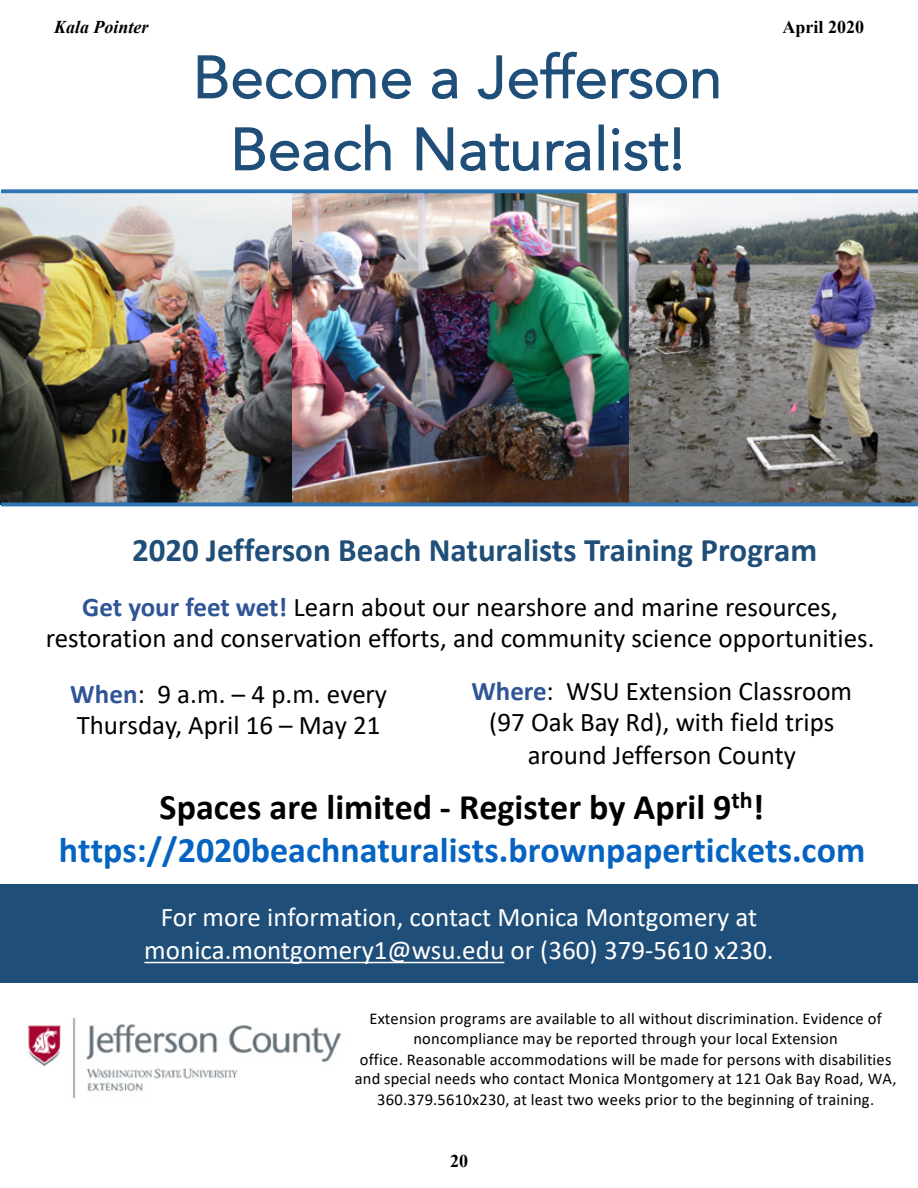
<style>
.page{position:relative;width:918px;height:1188px;background:#fff}
.page>*{position:absolute;margin:0;border:0;box-sizing:border-box;transform-origin:0 0}
.t1{font:58.8px/72px "Avenir";color:#1f4e79;text-align:center}
.t2{font:700 36px/43.5px "Calibri";color:#0563c1;text-align:center}
.t3{font:700 33px "Calibri";color:#1f4e79}
.t4{font:27px/31.3px "Calibri";color:#000;text-align:center}
.t5{font:27px/32.7px "Calibri";color:#fff;text-align:center}
.t6{font:italic 700 18px "Times New Roman";color:#000}
.t7{font:700 18px "Times New Roman";color:#000}
.t8{font:16.5px/20.1px "Calibri";letter-spacing:.01em;color:#000;text-align:center}
.s1{font-weight:700;color:#2f5597}
.s2{color:#000}
</style>
<div class="page">
<img style="left:27px;top:1017px;width:314px;height:82px">
<div style="left:0;top:884px;width:918px;height:99px;background:#1f4e79"></div>
<svg style="left:144px;top:962px;width:360px;height:1px"></svg>
<img style="left:628px;top:193px;width:290px;height:310px">
<img style="left:1px;top:193px;width:292px;height:310px">
<img style="left:293px;top:193px;width:335px;height:310px">
<svg style="left:1px;top:189px;width:917px;height:4px;background:#3f80bb"></svg>
<hr style="left:1px;top:503px;width:917px;height:3px;background:#2e75b6">
<p class="t6" style="left:54px;top:15px;width:96px">Kala Pointer</p>
<p class="t7" style="left:782px;top:15px;width:83px">April 2020</p>
<h1 class="t1" style="left:193px;top:42px;width:532px">Become a Jefferson<br>Beach Naturalist!</h1>
<h3 class="t3" style="left:132px;top:526px;width:687px">2020 Jefferson Beach Naturalists Training Program</h3>
<h3 class="t4" style="left:46px;top:591px;width:830px"><span class="s1">Get your feet wet!</span> Learn about our nearshore and marine resources, restoration and conservation efforts, and community science opportunities.</h3>
<h3 class="t4" style="left:70px;top:678px;width:318px;text-align:left"><span class="s1">When</span>: 9 a.m. – 4 p.m. every<br>Thursday, April 16 – May 21</h3>
<h3 class="t4" style="left:471px;top:674px;width:382px;line-height:32.2px"><span class="s1">Where</span>: WSU Extension Classroom (97 Oak Bay Rd), with field trips around Jefferson County</h3>
<h2 class="t2" style="left:59px;top:784px;width:808px"><span class="s2">Spaces are limited - Register by April 9</span><sup>th</sup><span class="s2">! </span>https://2020beachnaturalists.brownpapertickets.com</h2>
<h3 class="t5" style="left:144px;top:900px;width:631px">For more information, contact Monica Montgomery at monica.montgomery1@wsu.edu or (360) 379-5610 x230.</h3>
<p class="t8" style="left:369px;top:1009px;width:514px;line-height:19.5px">Extension programs are available to all without discrimination. Evidence of noncompliance may be reported through your local Extension</p>
<p class="t8" style="left:355px;top:1049px;width:543px">office. Reasonable accommodations will be made for persons with disabilities and special needs who contact Monica Montgomery at 121 Oak Bay Road, WA,<br>360.379.5610x230, at least two weeks prior to the beginning of training.</p>
<p class="t7" style="left:450px;top:1149px;width:19px">20</p>
</div>
